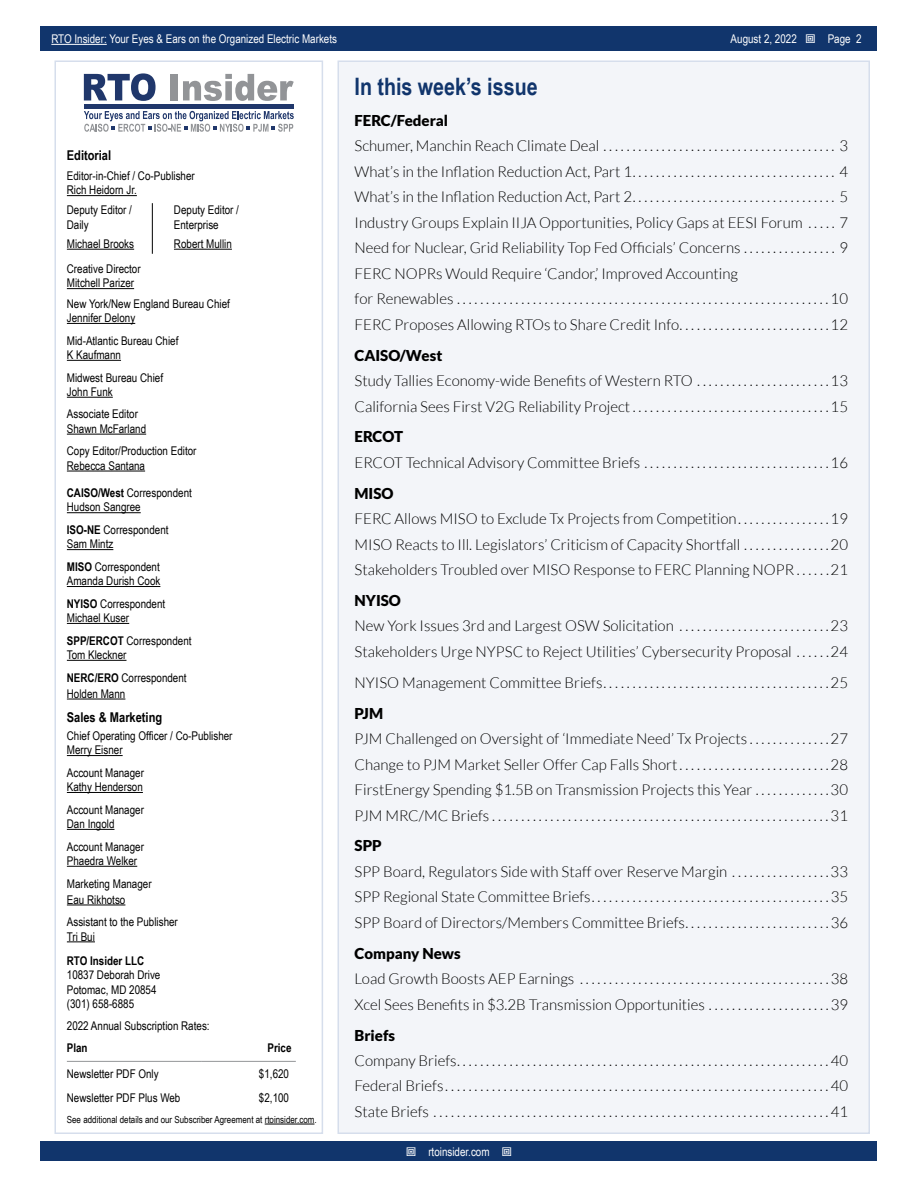
<style>
.page{position:relative;width:918px;height:1188px;background:#fff}
.page>*{position:absolute;margin:0;border:0;box-sizing:border-box;transform-origin:0 0}
.t1{font:700 24px "Arial Narrow";color:#11356c}
.t2{font:300 15px/25.5px "Lato";color:#000}
.t3{font:900 15px "Lato";color:#000}
.t4{font:700 13.5px "Arial Narrow";color:#000}
.t5{font:12px/14.4px "Arial Narrow";color:#000}
.t6{font:12px "Arial Narrow";color:#fff}
.t7{font:700 12px "Arial Narrow";color:#000}
.t8{font:9.75px "Arial Narrow";color:#000}
.s1{font-weight:700}
</style>
<div class="page">
<div style="left:41px;top:1142px;width:836px;height:19px;background:#11356c"></div>
<div style="left:41px;top:27px;width:836px;height:24px;background:#11356c"></div>
<hr style="left:51px;top:44px;width:56px;height:1px;background:#fff">
<hr style="left:67px;top:195px;width:70px;height:1px;background:#000">
<hr style="left:67px;top:288px;width:67px;height:1px;background:#000">
<hr style="left:67px;top:323px;width:68px;height:1px;background:#000">
<hr style="left:67px;top:360px;width:54px;height:1px;background:#000">
<hr style="left:67px;top:397px;width:46px;height:1px;background:#000">
<hr style="left:67px;top:434px;width:79px;height:1px;background:#000">
<hr style="left:67px;top:471px;width:78px;height:1px;background:#000">
<hr style="left:67px;top:512px;width:74px;height:1px;background:#000">
<hr style="left:67px;top:549px;width:46px;height:1px;background:#000">
<hr style="left:67px;top:586px;width:93px;height:1px;background:#000">
<hr style="left:67px;top:623px;width:62px;height:1px;background:#000">
<hr style="left:67px;top:660px;width:59px;height:1px;background:#000">
<hr style="left:67px;top:699px;width:58px;height:1px;background:#000">
<hr style="left:67px;top:755px;width:56px;height:1px;background:#000">
<hr style="left:67px;top:792px;width:76px;height:1px;background:#000">
<hr style="left:67px;top:829px;width:47px;height:1px;background:#000">
<hr style="left:67px;top:866px;width:70px;height:1px;background:#000">
<hr style="left:67px;top:905px;width:58px;height:1px;background:#000">
<svg style="left:67px;top:941px;width:28px;height:1px"></svg>
<hr style="left:265px;top:1124px;width:49px;height:1px;background:#000">
<hr style="left:67px;top:249px;width:67px;height:1px;background:#000">
<hr style="left:174px;top:249px;width:58px;height:1px;background:#000">
<hr style="left:67px;top:1061px;width:135px;height:1px;background:#939598">
<hr style="left:202px;top:1061px;width:94px;height:1px;background:#939598">
<div style="left:54px;top:60px;width:269px;height:1074px;border:2px solid #d6deec"></div>
<div style="left:338px;top:60px;width:532px;height:1074px;background:#f3f5f9;border:2px solid #d6deec"></div>
<hr style="left:152px;top:203px;width:1px;height:51px;background:#000">
<svg style="left:84px;top:73px;width:72px;height:28px"></svg>
<div style="left:171px;top:74px;width:7px;height:26px;background:#929497"></div>
<svg style="left:183px;top:74px;width:111px;height:27px"></svg>
<div style="left:84px;top:104px;width:210px;height:5px;background:#20376b"></div>
<svg style="left:84px;top:111px;width:210px;height:21px"></svg>
<p class="t6" style="left:51px;top:30px;width:287px">RTO Insider: Your Eyes &amp; Ears on the Organized Electric Markets</p>
<p class="t6" style="left:731px;top:30px;width:68px">August 2, 2022</p>
<p class="t6" style="left:828px;top:30px;width:35px">Page 2</p>
<p class="t4" style="left:67px;top:145px;width:46px">Editorial</p>
<p class="t5" style="left:67px;top:168px;width:129px">Editor-in-Chief / Co-Publisher<br>Rich Heidorn Jr.</p>
<p class="t5" style="left:67px;top:202px;width:67px">Deputy Editor /<br>Daily</p>
<p class="t5" style="left:67px;top:236px;width:69px">Michael Brooks</p>
<p class="t5" style="left:174px;top:202px;width:67px">Deputy Editor /<br>Enterprise</p>
<p class="t5" style="left:174px;top:236px;width:59px">Robert Mullin</p>
<p class="t5" style="left:67px;top:261px;width:75px">Creative Director<br>Mitchell Parizer</p>
<p class="t5" style="left:67px;top:296px;width:164px">New York/New England Bureau Chief<br>Jennifer Delony</p>
<p class="t5" style="left:67px;top:333px;width:113px">Mid-Atlantic Bureau Chief<br>K Kaufmann</p>
<p class="t5" style="left:67px;top:370px;width:98px">Midwest Bureau Chief<br>John Funk</p>
<p class="t5" style="left:67px;top:407px;width:81px">Associate Editor<br>Shawn McFarland</p>
<p class="t5" style="left:67px;top:443px;width:131px">Copy Editor/Production Editor<br>Rebecca Santana</p>
<p class="t5" style="left:67px;top:485px;width:127px"><span class="s1">CAISO/West</span> Correspondent<br>Hudson Sangree</p>
<p class="t5" style="left:67px;top:522px;width:103px"><span class="s1">ISO-NE</span> Correspondent<br>Sam Mintz</p>
<p class="t5" style="left:67px;top:559px;width:95px"><span class="s1">MISO</span> Correspondent<br>Amanda Durish Cook</p>
<p class="t5" style="left:67px;top:596px;width:100px"><span class="s1">NYISO</span> Correspondent<br>Michael Kuser</p>
<p class="t5" style="left:67px;top:633px;width:126px"><span class="s1">SPP/ERCOT</span> Correspondent<br>Tom Kleckner</p>
<p class="t5" style="left:67px;top:669px;width:121px;line-height:16.2px"><span class="s1">NERC/ERO</span> Correspondent<br>Holden Mann</p>
<p class="t4" style="left:67px;top:707px;width:97px">Sales &amp; Marketing</p>
<p class="t5" style="left:67px;top:728px;width:167px">Chief Operating Officer / Co-Publisher<br>Merry Eisner</p>
<p class="t5" style="left:67px;top:765px;width:79px">Account Manager<br>Kathy Henderson</p>
<p class="t5" style="left:67px;top:802px;width:79px">Account Manager<br>Dan Ingold</p>
<p class="t5" style="left:67px;top:839px;width:79px">Account Manager<br>Phaedra Welker</p>
<p class="t5" style="left:67px;top:875px;width:86px;line-height:16.2px">Marketing Manager<br>Eau Rikhotso</p>
<p class="t5" style="left:67px;top:914px;width:113px">Assistant to the Publisher<br>Tri Bui</p>
<p class="t7" style="left:67px;top:952px;width:79px">RTO Insider LLC</p>
<p class="t5" style="left:67px;top:967px;width:95px">10837 Deborah Drive<br>Potomac, MD 20854 (301) 658-6885</p>
<p class="t5" style="left:67px;top:1018px;width:144px">2022 Annual Subscription Rates:</p>
<p class="t7" style="left:67px;top:1039px;width:22px">Plan</p>
<p class="t7" style="left:267px;top:1039px;width:26px">Price</p>
<p class="t5" style="left:67px;top:1066px;width:93px">Newsletter PDF Only</p>
<p class="t5" style="left:259px;top:1066px;width:32px">$1,620</p>
<p class="t5" style="left:67px;top:1091px;width:115px">Newsletter PDF Plus Web</p>
<p class="t5" style="left:259px;top:1091px;width:32px">$2,100</p>
<p class="t8" style="left:67px;top:1112px;width:251px">See additional details and our Subscriber Agreement at rtoinsider.com.</p>
<h1 class="t1" style="left:355px;top:68px;width:185px">In this week’s issue</h1>
<p class="t3" style="left:355px;top:112px;width:95px">FERC/Federal</p>
<p class="t2" style="left:355px;top:133px;width:495px">Schumer, Manchin Reach Climate Deal . . . . . . . . . . . . . . . . . . . . . . . . . . . . . . . . . . . . . . . . 3<br>What’s in the Inflation Reduction Act, Part 1 . . . . . . . . . . . . . . . . . . . . . . . . . . . . . . . . . . . 4<br>What’s in the Inflation Reduction Act, Part 2 . . . . . . . . . . . . . . . . . . . . . . . . . . . . . . . . . . . 5<br>Industry Groups Explain IIJA Opportunities, Policy Gaps at EESI Forum . . . . . 7<br>Need for Nuclear, Grid Reliability Top Fed Officials’ Concerns . . . . . . . . . . . . . . . . 9<br>FERC NOPRs Would Require ‘Candor,’ Improved Accounting<br>for Renewables . . . . . . . . . . . . . . . . . . . . . . . . . . . . . . . . . . . . . . . . . . . . . . . . . . . . . . . . . . . . . . . 10<br>FERC Proposes Allowing RTOs to Share Credit Info . . . . . . . . . . . . . . . . . . . . . . . . . 12</p>
<p class="t3" style="left:355px;top:346px;width:89px">CAISO/West</p>
<p class="t2" style="left:355px;top:368px;width:495px">Study Tallies Economy-wide Benefits of Western RTO . . . . . . . . . . . . . . . . . . . . . . 13<br>California Sees First V2G Reliability Project . . . . . . . . . . . . . . . . . . . . . . . . . . . . . . . . . 15</p>
<p class="t3" style="left:355px;top:428px;width:50px">ERCOT</p>
<p class="t2" style="left:355px;top:450px;width:495px">ERCOT Technical Advisory Committee Briefs . . . . . . . . . . . . . . . . . . . . . . . . . . . . . . . 16</p>
<p class="t3" style="left:355px;top:484px;width:41px">MISO</p>
<p class="t2" style="left:355px;top:506px;width:495px;text-align:justify">FERC Allows MISO to Exclude Tx Projects from Competition . . . . . . . . . . . . . . . 19<br>MISO Reacts to Ill. Legislators’ Criticism of Capacity Shortfall . . . . . . . . . . . . . . 20<br>Stakeholders Troubled over MISO Response to FERC Planning NOPR . . . . . 21</p>
<p class="t3" style="left:355px;top:592px;width:48px">NYISO</p>
<p class="t2" style="left:355px;top:613px;width:495px">New York Issues 3rd and Largest OSW Solicitation . . . . . . . . . . . . . . . . . . . . . . . . . 23<br>Stakeholders Urge NYPSC to Reject Utilities’ Cybersecurity Proposal . . . . . 24</p>
<p class="t2" style="left:355px;top:670px;width:495px">NYISO Management Committee Briefs . . . . . . . . . . . . . . . . . . . . . . . . . . . . . . . . . . . . . . 25</p>
<p class="t3" style="left:355px;top:704px;width:30px">PJM</p>
<p class="t2" style="left:355px;top:726px;width:495px;text-align:justify">PJM Challenged on Oversight of ‘Immediate Need’ Tx Projects . . . . . . . . . . . . . 27<br>Change to PJM Market Seller Offer Cap Falls Short . . . . . . . . . . . . . . . . . . . . . . . . . 28<br>FirstEnergy Spending $1.5B on Transmission Projects this Year . . . . . . . . . . . . 30<br>PJM MRC/MC Briefs..........................................................31</p>
<p class="t3" style="left:355px;top:837px;width:29px">SPP</p>
<p class="t2" style="left:355px;top:859px;width:495px;text-align:justify">SPP Board, Regulators Side with Staff over Reserve Margin . . . . . . . . . . . . . . . . 33<br>SPP Regional State Committee Briefs . . . . . . . . . . . . . . . . . . . . . . . . . . . . . . . . . . . . . . . . 35<br>SPP Board of Directors/Members Committee Briefs . . . . . . . . . . . . . . . . . . . . . . . . 36</p>
<p class="t3" style="left:355px;top:944px;width:108px">Company News</p>
<p class="t2" style="left:355px;top:966px;width:495px">Load Growth Boosts AEP Earnings . . . . . . . . . . . . . . . . . . . . . . . . . . . . . . . . . . . . . . . . . . 38<br>Xcel Sees Benefits in $3.2B Transmission Opportunities . . . . . . . . . . . . . . . . . . . . 39</p>
<p class="t3" style="left:355px;top:1026px;width:42px">Briefs</p>
<p class="t2" style="left:355px;top:1048px;width:495px;text-align:justify">Company Briefs . . . . . . . . . . . . . . . . . . . . . . . . . . . . . . . . . . . . . . . . . . . . . . . . . . . . . . . . . . . . . . . 40<br>Federal Briefs . . . . . . . . . . . . . . . . . . . . . . . . . . . . . . . . . . . . . . . . . . . . . . . . . . . . . . . . . . . . . . . . . 40<br>State Briefs . . . . . . . . . . . . . . . . . . . . . . . . . . . . . . . . . . . . . . . . . . . . . . . . . . . . . . . . . . . . . . . . . . . 41</p>
<p class="t6" style="left:428px;top:1143px;width:63px">rtoinsider.com</p>
</div>
